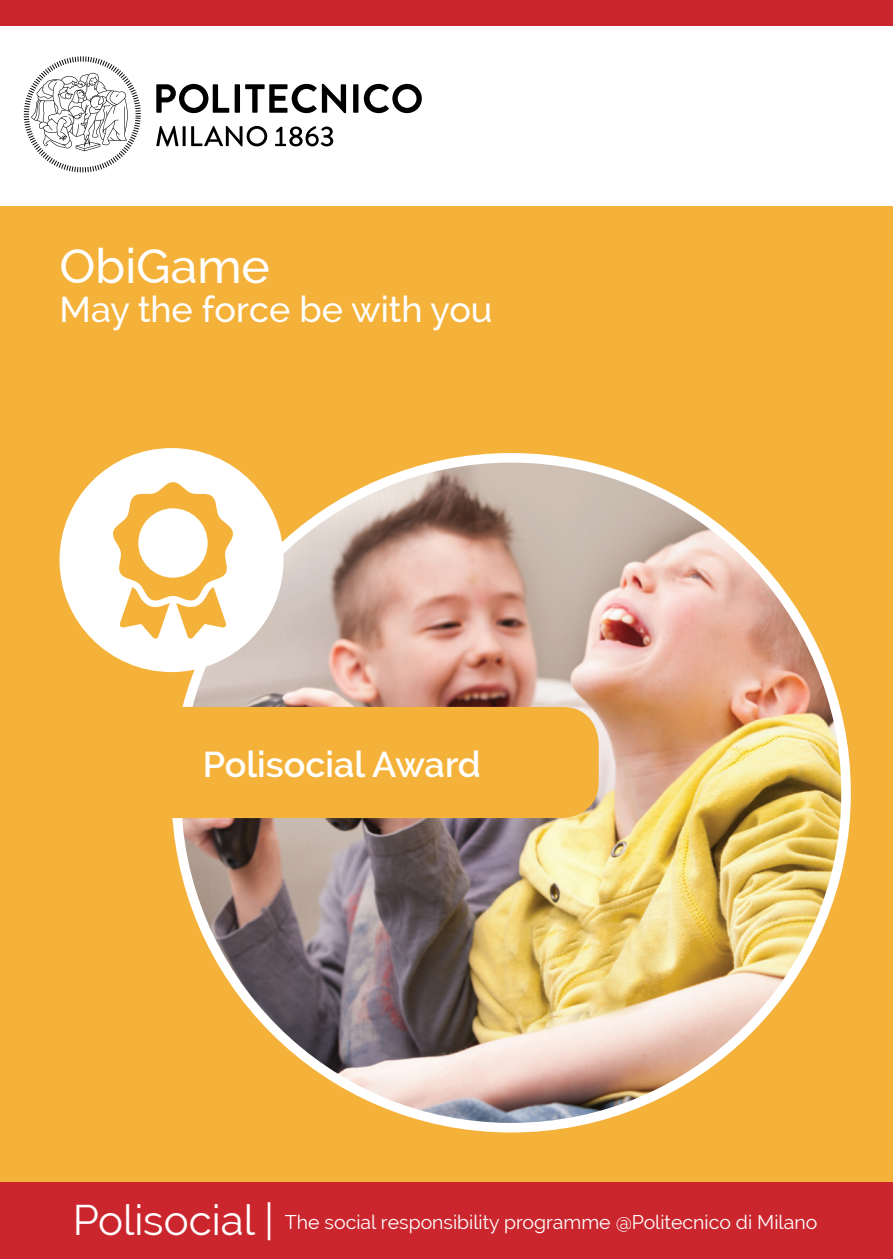
<style>
.page{position:relative;width:893px;height:1259px;background:#fff}
.page>*{position:absolute;margin:0;border:0;box-sizing:border-box;transform-origin:0 0}
.t1{font:500 48px "Raleway";color:#fff}
.t2{font:500 36px "Raleway";color:#fff}
.t3{font:600 36px "Raleway";color:#fff}
.t4{font:19.5px "Raleway";color:#fff}
.s1{font-size:42px}
</style>
<div class="page">
<div style="left:0;top:206px;width:893px;height:976px;background:#f5b23a"></div>
<div style="left:0;top:0;width:893px;height:26px;background:#cb262d"></div>
<div style="left:0;top:1182px;width:893px;height:77px;background:#cb262d"></div>
<img style="left:176px;top:458px;width:670px;height:669px;border-radius:335px">
<div style="left:76px;top:707px;width:523px;height:111px;background:#f5b23a;border-radius:37px"></div>
<div style="left:60px;top:448px;width:224px;height:224px;background:#fff;border-radius:50%"></div>
<svg style="left:113px;top:482px;width:120px;height:157px"></svg>
<svg style="left:24px;top:56px;width:117px;height:116px"></svg>
<svg style="left:156px;top:126px;width:177px;height:20px"></svg>
<svg style="left:156px;top:84px;width:266px;height:29px"></svg>
<h1 class="t1" style="left:60px;top:238px;width:212px">ObiGame</h1>
<h2 class="t2" style="left:60px;top:288px;width:435px">May the force be with you</h2>
<h2 class="t3" style="left:203px;top:744px;width:280px">Polisocial Award</h2>
<p class="t4" style="left:73px;top:1210px;width:746px"><span class="s1">Polisocial |</span> The social responsibility programme @Politecnico di Milano</p>
</div>
